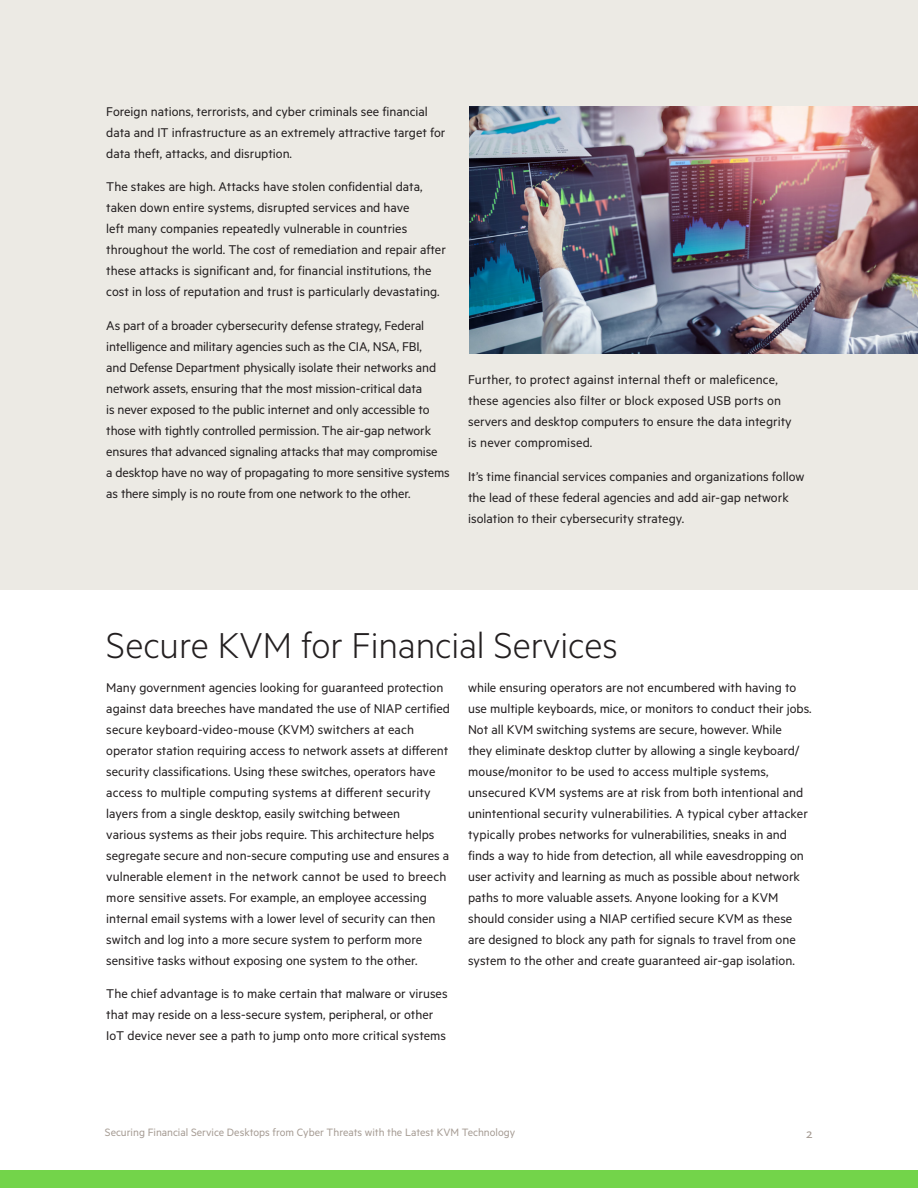
<style>
.page{position:relative;width:918px;height:1188px;background:#fff}
.page>*{position:absolute;margin:0;border:0;box-sizing:border-box;transform-origin:0 0}
.t1{font:300 40.5px "Metric";color:#231f20}
.Body{font:14.25px/21px "Metric";color:#231f20}
.t2{font:13.5px "Kievit OT";color:#a69c94}
.t3{font:12px "Metric";color:#a69c94}
</style>
<div class="page">
<div style="left:0;top:1170px;width:918px;height:18px;background:#73d44a"></div>
<div style="left:0;top:0;width:918px;height:589px;background:#eceae4"></div>
<img style="left:470px;top:106px;width:448px;height:247px">
<p class="Body" style="left:106px;top:100px;width:341px">Foreign nations, terrorists, and cyber criminals see financial data and IT infrastructure as an extremely attractive target for data theft, attacks, and disruption.</p>
<p class="Body" style="left:106px;top:176px;width:341px">The stakes are high. Attacks have stolen confidential data, taken down entire systems, disrupted services and have<br>left many companies repeatedly vulnerable in countries throughout the world. The cost of remediation and repair after these attacks is significant and, for financial institutions, the cost in loss of reputation and trust is particularly devastating.</p>
<p class="Body" style="left:106px;top:315px;width:345px">As part of a broader cybersecurity defense strategy, Federal intelligence and military agencies such as the CIA, NSA, FBI,<br>and Defense Department physically isolate their networks and network assets, ensuring that the most mission-critical data<br>is never exposed to the public internet and only accessible to those with tightly controlled permission. The air-gap network ensures that advanced signaling attacks that may compromise<br>a desktop have no way of propagating to more sensitive systems as there simply is no route from one network to the other.</p>
<p class="Body" style="left:468px;top:369px;width:325px">Further, to protect against internal theft or maleficence, these agencies also filter or block exposed USB ports on servers and desktop computers to ensure the data integrity is never compromised.</p>
<p class="Body" style="left:468px;top:465px;width:338px">It’s time financial services companies and organizations follow the lead of these federal agencies and add air-gap network isolation to their cybersecurity strategy.</p>
<h2 class="t1" style="left:106px;top:622px;width:513px">Secure KVM for Financial Services</h2>
<p class="Body" style="left:106px;top:676px;width:345px">Many government agencies looking for guaranteed protection against data breeches have mandated the use of NIAP certified secure keyboard-video-mouse (KVM) switchers at each operator station requiring access to network assets at different security classifications. Using these switches, operators have access to multiple computing systems at different security layers from a single desktop, easily switching between<br>various systems as their jobs require. This architecture helps segregate secure and non-secure computing use and ensures a vulnerable element in the network cannot be used to breech more sensitive assets. For example, an employee accessing internal email systems with a lower level of security can then switch and log into a more secure system to perform more sensitive tasks without exposing one system to the other.</p>
<p class="Body" style="left:106px;top:983px;width:343px">The chief advantage is to make certain that malware or viruses that may reside on a less-secure system, peripheral, or other<br>IoT device never see a path to jump onto more critical systems</p>
<p class="Body" style="left:468px;top:676px;width:345px">while ensuring operators are not encumbered with having to use multiple keyboards, mice, or monitors to conduct their jobs.<br>Not all KVM switching systems are secure, however. While<br>they eliminate desktop clutter by allowing a single keyboard/ mouse/monitor to be used to access multiple systems, unsecured KVM systems are at risk from both intentional and unintentional security vulnerabilities. A typical cyber attacker typically probes networks for vulnerabilities, sneaks in and finds a way to hide from detection, all while eavesdropping on user activity and learning as much as possible about network paths to more valuable assets. Anyone looking for a KVM should consider using a NIAP certified secure KVM as these are designed to block any path for signals to travel from one system to the other and create guaranteed air-gap isolation.</p>
<p class="t3" style="left:105px;top:1126px;width:412px">Securing Financial Service Desktops from Cyber Threats with the Latest KVM Technology</p>
<p class="t2" style="left:806px;top:1125px;width:8px">2</p>
</div>
